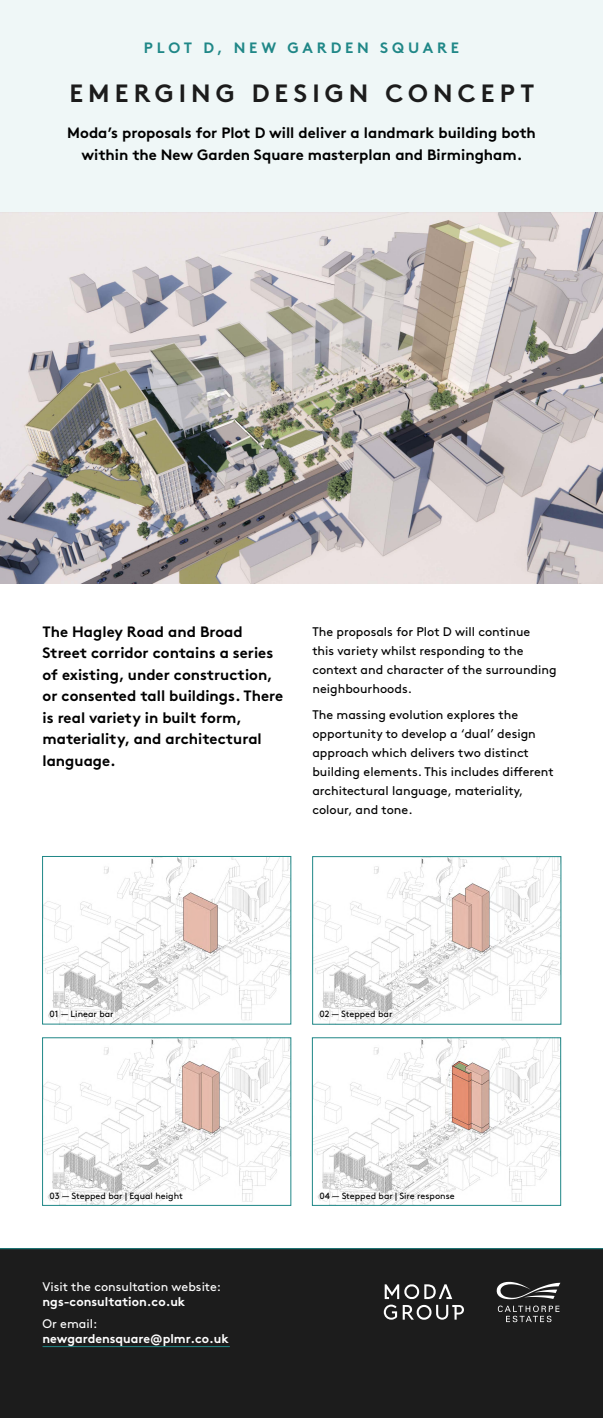
<style>
.page{position:relative;width:603px;height:1418px;background:#fff}
.page>*{position:absolute;margin:0;border:0;box-sizing:border-box;transform-origin:0 0}
.t1{font:700 25px "Brown";letter-spacing:.205em;color:#1c1c1c}
.t2{font:700 15px/21.5px "Brown";color:#000;text-align:center}
.t3{font:700 15px "Brown";letter-spacing:.255em;color:#1f8787}
.t4{font:12.5px/19px "Brown";color:#000}
.t5{font:700 12.5px "Brown";color:#fff}
.t6{font:12.5px "Brown";color:#fff}
.t7{font:9px "Brown";color:#000}
</style>
<div class="page">
<div style="left:0;top:1248px;width:602px;height:169px;background:#1c1c1c"></div>
<hr style="left:0;top:1248px;width:602px;height:1px;background:#1f8787">
<div style="left:0;top:0;width:602px;height:212px;background:#eff7f7"></div>
<svg style="left:496px;top:1281px;width:64px;height:18px"></svg>
<svg style="left:497px;top:1305px;width:62px;height:17px"></svg>
<hr style="left:43px;top:1345px;width:187px;height:1px;background:#1f8787">
<svg style="left:383px;top:1284px;width:81px;height:35px"></svg>
<img style="left:0;top:212px;width:602px;height:371px">
<img style="left:44px;top:858px;width:245px;height:164px">
<div style="left:42px;top:856px;width:249px;height:168px;border:1px solid #1f8787"></div>
<img style="left:314px;top:858px;width:245px;height:164px">
<div style="left:312px;top:856px;width:249px;height:168px;border:1px solid #1f8787"></div>
<img style="left:44px;top:1039px;width:245px;height:164px">
<img style="left:314px;top:1039px;width:244px;height:164px">
<p class="t3" style="left:144px;top:36px;width:316px">PLOT D, NEW GARDEN SQUARE</p>
<h1 class="t1" style="left:69px;top:73px;width:466px">EMERGING DESIGN CONCEPT</h1>
<p class="t2" style="left:67px;top:120px;width:470px">Moda’s proposals for Plot D will deliver a landmark building both within the New Garden Square masterplan and Birmingham.</p>
<p class="t2" style="left:43px;top:619px;width:242px;text-align:left">The Hagley Road and Broad<br>Street corridor contains a series of existing, under construction, or consented tall buildings. There is real variety in built form, materiality, and architectural language.</p>
<p class="t4" style="left:312px;top:620px;width:246px">The proposals for Plot D will continue<br>this variety whilst responding to the context and character of the surrounding neighbourhoods.</p>
<p class="t4" style="left:312px;top:703px;width:243px">The massing evolution explores the opportunity to develop a ‘dual’ design approach which delivers two distinct building elements. This includes different architectural language, materiality, colour, and tone.</p>
<p class="t7" style="left:50px;top:1007px;width:65px">01 — Linear bar</p>
<p class="t7" style="left:319px;top:1007px;width:74px">02 — Stepped bar</p>
<p class="t7" style="left:50px;top:1188px;width:135px">03 — Stepped bar | Equal height</p>
<p class="t7" style="left:319px;top:1188px;width:137px">04 — Stepped bar | Sire response</p>
<p class="t6" style="left:43px;top:1277px;width:180px">Visit the consultation website:</p>
<p class="t5" style="left:43px;top:1291px;width:144px">ngs-consultation.co.uk</p>
<p class="t6" style="left:43px;top:1314px;width:56px">Or email:</p>
<p class="t5" style="left:43px;top:1328px;width:188px">newgardensquare@plmr.co.uk</p>
</div>
